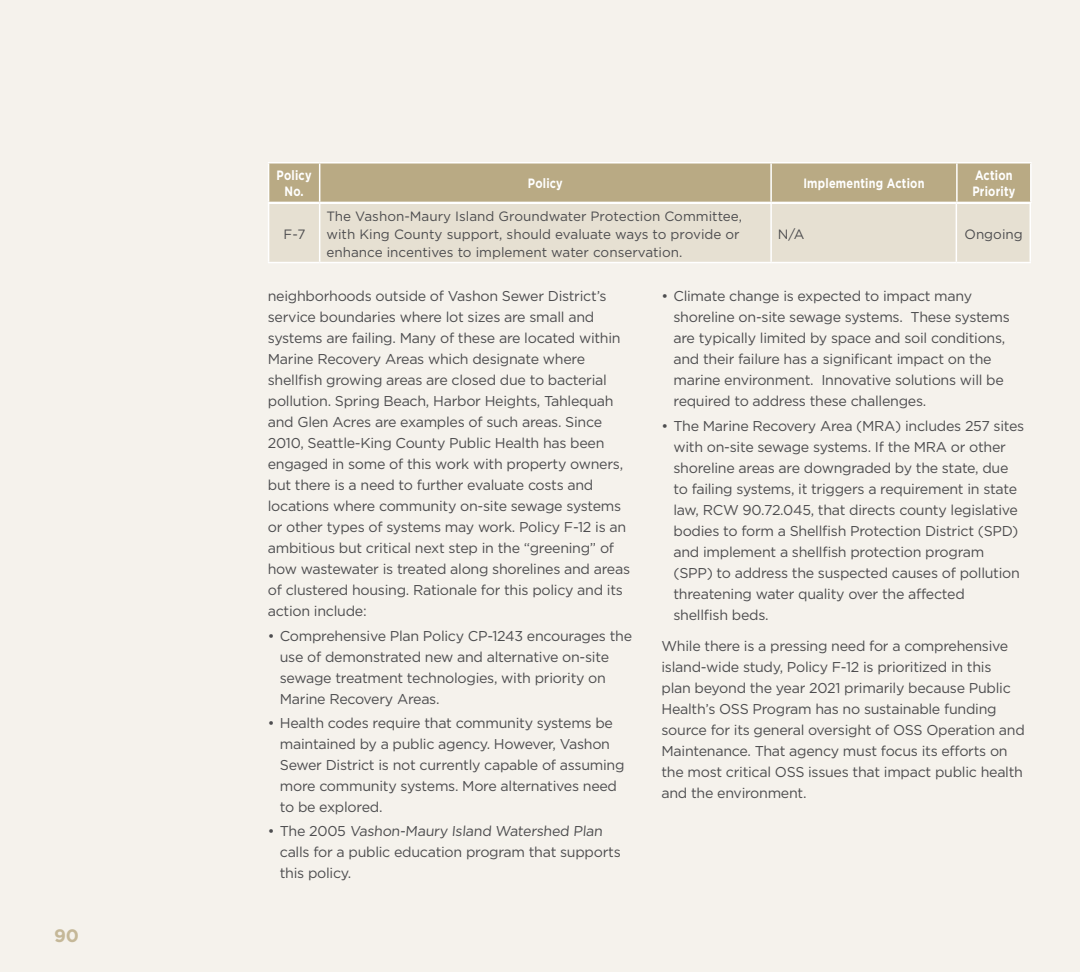
<style>
.page{position:relative;width:1080px;height:972px;background:#f5f2ec}
.page>*{position:absolute;margin:0;border:0;box-sizing:border-box;transform-origin:0 0}
.t1{font:700 18px "Gotham";color:#c5b898}
.t2{font:14.25px/21px "Gotham";letter-spacing:-.02em;color:#4d4d4f}
.t3{font:13.5px/18px "Gotham";color:#4d4d4f}
.t4{font:700 13.5px/16.5px "Gotham";letter-spacing:.02em;color:#fff;text-align:center;scale:.81 1}
</style>
<div class="page">
<div style="left:269px;top:204px;width:760px;height:58px;background:#e6e0d2"></div>
<hr style="left:268px;top:202px;width:52px;height:2px;background:#fff">
<hr style="left:320px;top:202px;width:451px;height:2px;background:#fff">
<hr style="left:319px;top:204px;width:1px;height:58px;background:#fff">
<hr style="left:771px;top:202px;width:185px;height:2px;background:#fff">
<hr style="left:770px;top:204px;width:2px;height:58px;background:#fff">
<hr style="left:956px;top:202px;width:75px;height:2px;background:#fff">
<hr style="left:956px;top:204px;width:1px;height:58px;background:#fff">
<hr style="left:268px;top:204px;width:1px;height:58px;background:#fff">
<hr style="left:1030px;top:204px;width:1px;height:58px;background:#fff">
<hr style="left:268px;top:262px;width:52px;height:1px;background:#fff">
<hr style="left:320px;top:262px;width:451px;height:1px;background:#fff">
<hr style="left:771px;top:262px;width:185px;height:1px;background:#fff">
<hr style="left:956px;top:262px;width:75px;height:1px;background:#fff">
<div style="left:269px;top:164px;width:761px;height:38px;background:#b9aa84"></div>
<hr style="left:319px;top:163px;width:1px;height:39px;background:#fff">
<hr style="left:770px;top:163px;width:2px;height:39px;background:#fff">
<hr style="left:956px;top:163px;width:2px;height:39px;background:#fff">
<hr style="left:268px;top:162px;width:52px;height:2px;background:#fff">
<hr style="left:268px;top:163px;width:1px;height:39px;background:#fff">
<hr style="left:320px;top:162px;width:451px;height:2px;background:#fff">
<hr style="left:771px;top:162px;width:186px;height:2px;background:#fff">
<hr style="left:957px;top:162px;width:75px;height:2px;background:#fff">
<hr style="left:1030px;top:163px;width:2px;height:39px;background:#fff">
<hr style="left:957px;top:202px;width:75px;height:1px;background:#fff">
<p class="t1" style="left:54px;top:925px;width:27px">90</p>
<p class="t4" style="left:277px;top:167px;width:45px">Policy<br>No.</p>
<p class="t4" style="left:528px;top:175px;width:45px">Policy</p>
<p class="t4" style="left:803px;top:175px;width:151px">Implementing Action</p>
<p class="t4" style="left:972px;top:167px;width:55px;text-align:left">Action<br>Priority</p>
<p class="t3" style="left:284px;top:225px;width:23px">F-7</p>
<p class="t3" style="left:326px;top:207px;width:417px">The Vashon-Maury Island Groundwater Protection Committee, with King County support, should evaluate ways to provide or enhance incentives to implement water conservation.</p>
<p class="t3" style="left:778px;top:225px;width:28px">N/A</p>
<p class="t3" style="left:965px;top:225px;width:60px">Ongoing</p>
<p class="t2" style="left:268px;top:286px;width:364px">neighborhoods outside of Vashon Sewer District’s service boundaries where lot sizes are small and systems are failing. Many of these are located within Marine Recovery Areas which designate where shellfish growing areas are closed due to bacterial pollution. Spring Beach, Harbor Heights, Tahlequah and Glen Acres are examples of such areas. Since 2010, Seattle-King County Public Health has been engaged in some of this work with property owners, but there is a need to further evaluate costs and locations where community on-site sewage systems or other types of systems may work. Policy F-12 is an ambitious but critical next step in the “greening” of how wastewater is treated along shorelines and areas of clustered housing. Rationale for this policy and its action include:</p>
<p class="t2" style="left:280px;top:625px;width:354px;text-indent:-12px">• Comprehensive Plan Policy CP-1243 encourages the use of demonstrated new and alternative on-site sewage treatment technologies, with priority on Marine Recovery Areas.</p>
<p class="t2" style="left:280px;top:712px;width:346px;text-indent:-12px">• Health codes require that community systems be maintained by a public agency. However, Vashon Sewer District is not currently capable of assuming more community systems. More alternatives need to be explored.</p>
<p class="t2" style="left:280px;top:820px;width:342px;text-indent:-12px">• The 2005 Vashon-Maury Island Watershed Plan calls for a public education program that supports this policy.</p>
<p class="t2" style="left:673px;top:286px;width:338px;text-indent:-12px">• Climate change is expected to impact many shoreline on-site sewage systems. These systems are typically limited by space and soil conditions, and their failure has a significant impact on the marine environment. Innovative solutions will be required to address these challenges.</p>
<p class="t2" style="left:673px;top:415px;width:352px;text-indent:-12px">• The Marine Recovery Area (MRA) includes 257 sites with on-site sewage systems. If the MRA or other shoreline areas are downgraded by the state, due to failing systems, it triggers a requirement in state law, RCW 90.72.045, that directs county legislative bodies to form a Shellfish Protection District (SPD) and implement a shellfish protection program (SPP) to address the suspected causes of pollution threatening water quality over the affected<br>shellfish beds.</p>
<p class="t2" style="left:662px;top:636px;width:365px">While there is a pressing need for a comprehensive island-wide study, Policy F-12 is prioritized in this<br>plan beyond the year 2021 primarily because Public Health’s OSS Program has no sustainable funding source for its general oversight of OSS Operation and Maintenance. That agency must focus its efforts on the most critical OSS issues that impact public health and the environment.</p>
</div>
